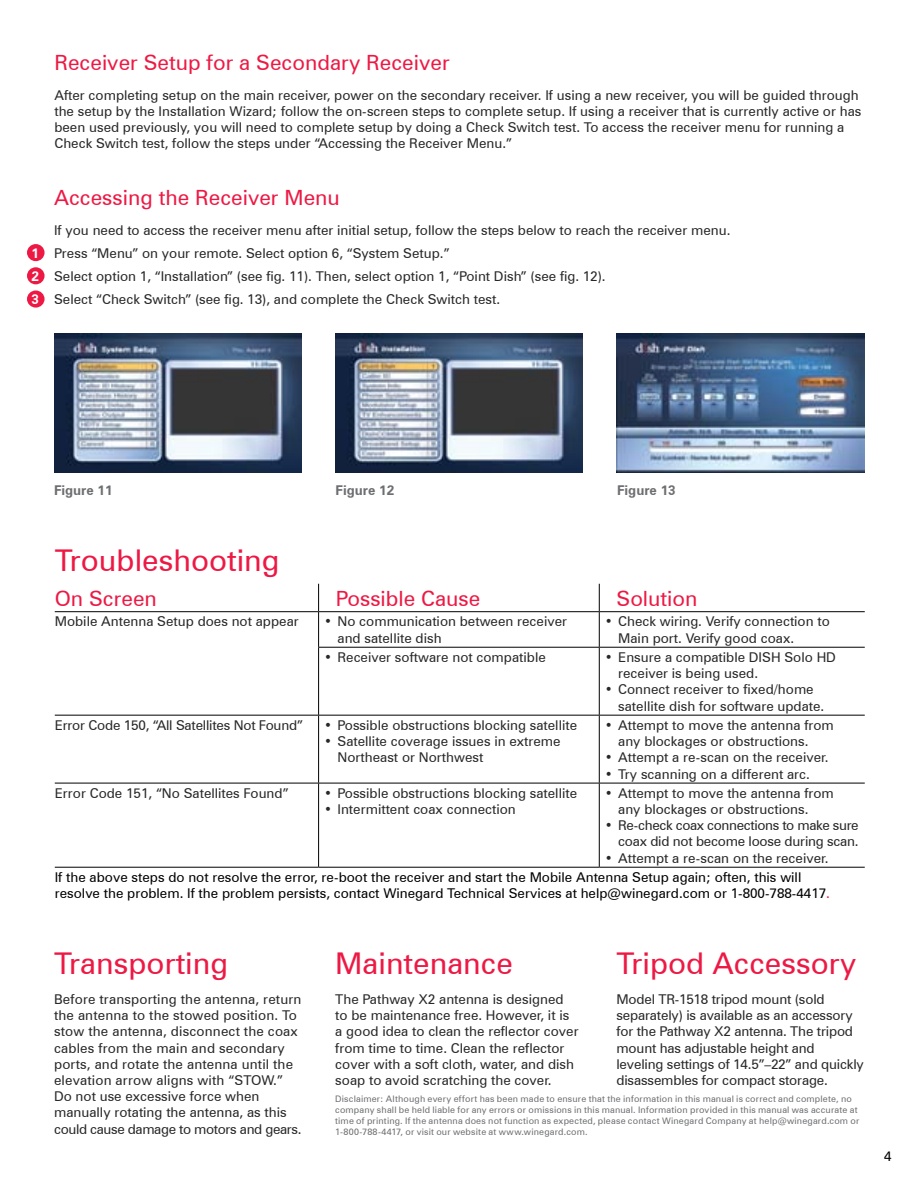
<style>
.page{position:relative;width:918px;height:1188px;background:#fff}
.page>*{position:absolute;margin:0;border:0;box-sizing:border-box;transform-origin:0 0}
.t1{font:30px "Zurich BT";color:#ed1944}
.t2{font:21px "Zurich BT";color:#ed1944}
.t3{font:13.5px/16.2px "Zurich BT";color:#292829}
.t4{font:13.5px/16.2px "Zurich BT";color:#000}
.t5{font:13.5px/16.2px "Zurich BT";letter-spacing:-.025em;color:#292829;text-align:right}
.t6{font:700 13.5px "Zurich BT";color:#6d6e71}
.t7{font:700 13.5px/23.2px "Zurich BT";color:#fff;text-align:justify}
.t8{font:9px/10.8px "Zurich BT";letter-spacing:.02em;color:#6d6e71}
.s1{color:#ed1944}
</style>
<div class="page">
<div style="left:27px;top:244px;width:18px;height:17px;background:#ed1944;border-radius:50%"></div>
<div style="left:27px;top:267px;width:18px;height:17px;background:#ed1944;border-radius:50%"></div>
<div style="left:27px;top:290px;width:18px;height:18px;background:#ed1944;border-radius:50%"></div>
<svg style="left:318px;top:584px;width:1px;height:27px"></svg>
<svg style="left:599px;top:584px;width:1px;height:27px"></svg>
<hr style="left:55px;top:611px;width:264px;height:1px;background:#000">
<hr style="left:319px;top:611px;width:280px;height:1px;background:#000">
<hr style="left:318px;top:612px;width:1px;height:35px;background:#000">
<hr style="left:599px;top:611px;width:266px;height:1px;background:#000">
<hr style="left:599px;top:612px;width:1px;height:35px;background:#000">
<hr style="left:318px;top:647px;width:281px;height:1px;background:#000">
<hr style="left:318px;top:648px;width:1px;height:67px;background:#000">
<hr style="left:599px;top:647px;width:266px;height:1px;background:#000">
<hr style="left:599px;top:648px;width:1px;height:67px;background:#000">
<hr style="left:55px;top:715px;width:264px;height:1px;background:#000">
<hr style="left:319px;top:715px;width:280px;height:1px;background:#000">
<hr style="left:318px;top:716px;width:1px;height:67px;background:#000">
<hr style="left:599px;top:715px;width:266px;height:1px;background:#000">
<hr style="left:599px;top:716px;width:1px;height:67px;background:#000">
<hr style="left:55px;top:783px;width:264px;height:1px;background:#000">
<hr style="left:319px;top:783px;width:280px;height:1px;background:#000">
<hr style="left:318px;top:783px;width:1px;height:84px;background:#000">
<hr style="left:599px;top:783px;width:266px;height:1px;background:#000">
<hr style="left:599px;top:783px;width:1px;height:84px;background:#000">
<hr style="left:55px;top:867px;width:264px;height:1px;background:#000">
<hr style="left:319px;top:867px;width:280px;height:1px;background:#000">
<hr style="left:599px;top:867px;width:266px;height:1px;background:#000">
<img style="left:54px;top:333px;width:248px;height:139px">
<img style="left:335px;top:333px;width:248px;height:139px">
<img style="left:617px;top:333px;width:248px;height:139px">
<p class="t7" style="left:32px;top:241px;width:9px">1<br>2<br>3</p>
<h2 class="t2" style="left:54px;top:50px;width:397px">Receiver Setup for a Secondary Receiver</h2>
<p class="t3" style="left:54px;top:87px;width:809px">After completing setup on the main receiver, power on the secondary receiver. If using a new receiver, you will be guided through the setup by the Installation Wizard; follow the on-screen steps to complete setup. If using a receiver that is currently active or has been used previously, you will need to complete setup by doing a Check Switch test. To access the receiver menu for running a Check Switch test, follow the steps under “Accessing the Receiver Menu.”</p>
<h2 class="t2" style="left:54px;top:185px;width:287px">Accessing the Receiver Menu</h2>
<p class="t3" style="left:54px;top:218px;width:678px;line-height:23px">If you need to access the receiver menu after initial setup, follow the steps below to reach the receiver menu.<br>Press “Menu” on your remote. Select option 6, “System Setup.”<br>Select option 1, “Installation” (see fig. 11). Then, select option 1, “Point Dish” (see fig. 12).<br>Select “Check Switch” (see fig. 13), and complete the Check Switch test.</p>
<p class="t6" style="left:54px;top:482px;width:60px">Figure 11</p>
<p class="t6" style="left:336px;top:482px;width:60px">Figure 12</p>
<p class="t6" style="left:617px;top:482px;width:60px">Figure 13</p>
<h1 class="t1" style="left:55px;top:542px;width:226px">Troubleshooting</h1>
<h2 class="t2" style="left:55px;top:585px;width:104px">On Screen</h2>
<h2 class="t2" style="left:336px;top:585px;width:146px">Possible Cause</h2>
<h2 class="t2" style="left:617px;top:585px;width:82px">Solution</h2>
<p class="t3" style="left:55px;top:613px;width:246px">Mobile Antenna Setup does not appear</p>
<p class="t3" style="left:338px;top:613px;width:231px;text-indent:-14px">• No communication between receiver and satellite dish</p>
<p class="t3" style="left:618px;top:613px;width:213px;text-indent:-14px">• Check wiring. Verify connection to<br>Main port. Verify good coax.</p>
<p class="t3" style="left:324px;top:649px;width:223px">• Receiver software not compatible</p>
<p class="t3" style="left:618px;top:649px;width:219px;text-indent:-14px">• Ensure a compatible DISH Solo HD receiver is being used.</p>
<p class="t3" style="left:618px;top:681px;width:208px;text-indent:-14px">• Connect receiver to fixed/home satellite dish for software update.</p>
<p class="t3" style="left:55px;top:717px;width:250px">Error Code 150, “All Satellites Not Found”</p>
<p class="t3" style="left:324px;top:717px;width:255px">• Possible obstructions blocking satellite</p>
<p class="t3" style="left:338px;top:733px;width:225px;text-indent:-14px">• Satellite coverage issues in extreme<br>Northeast or Northwest</p>
<p class="t3" style="left:618px;top:717px;width:217px;text-indent:-14px">• Attempt to move the antenna from any blockages or obstructions.</p>
<p class="t3" style="left:605px;top:749px;width:225px">• Attempt a re-scan on the receiver.</p>
<p class="t3" style="left:605px;top:766px;width:207px">• Try scanning on a different arc.</p>
<p class="t3" style="left:618px;top:785px;width:217px;text-indent:-14px">• Attempt to move the antenna from any blockages or obstructions.</p>
<p class="t5" style="left:605px;top:817px;width:256px">• Re-check coax connections to make sure coax did not become loose during scan.</p>
<p class="t3" style="left:605px;top:850px;width:225px">• Attempt a re-scan on the receiver.</p>
<p class="t4" style="left:55px;top:869px;width:777px">If the above steps do not resolve the error, re-boot the receiver and start the Mobile Antenna Setup again; often, this will resolve the problem. If the problem persists, contact Winegard Technical Services at help@winegard.com or 1-800-788-4417<span class="s1">.</span></p>
<p class="t3" style="left:55px;top:785px;width:235px">Error Code 151, “No Satellites Found”</p>
<p class="t3" style="left:324px;top:785px;width:255px">• Possible obstructions blocking satellite</p>
<p class="t3" style="left:324px;top:801px;width:193px">• Intermittent coax connection</p>
<h1 class="t1" style="left:54px;top:945px;width:176px">Transporting</h1>
<p class="t3" style="left:54px;top:991px;width:249px">Before transporting the antenna, return the antenna to the stowed position. To stow the antenna, disconnect the coax cables from the main and secondary ports, and rotate the antenna until the elevation arrow aligns with “STOW.” Do not use excessive force when manually rotating the antenna, as this could cause damage to motors and gears.</p>
<h1 class="t1" style="left:335px;top:945px;width:179px">Maintenance</h1>
<p class="t3" style="left:335px;top:991px;width:245px">The Pathway X2 antenna is designed to be maintenance free. However, it is a good idea to clean the reflector cover from time to time. Clean the reflector cover with a soft cloth, water, and dish soap to avoid scratching the cover.</p>
<h1 class="t1" style="left:616px;top:945px;width:241px">Tripod Accessory</h1>
<p class="t3" style="left:616px;top:991px;width:249px">Model TR-1518 tripod mount (sold separately) is available as an accessory for the Pathway X2 antenna. The tripod mount has adjustable height and leveling settings of 14.5”–22” and quickly disassembles for compact storage.</p>
<p class="t8" style="left:335px;top:1094px;width:526px">Disclaimer: Although every effort has been made to ensure that the information in this manual is correct and complete, no company shall be held liable for any errors or omissions in this manual. Information provided in this manual was accurate at time of printing. If the antenna does not function as expected, please contact Winegard Company at help@winegard.com or 1-800-788-4417, or visit our website at www.winegard.com.</p>
<p class="t4" style="left:884px;top:1148px;width:9px">4</p>
</div>
